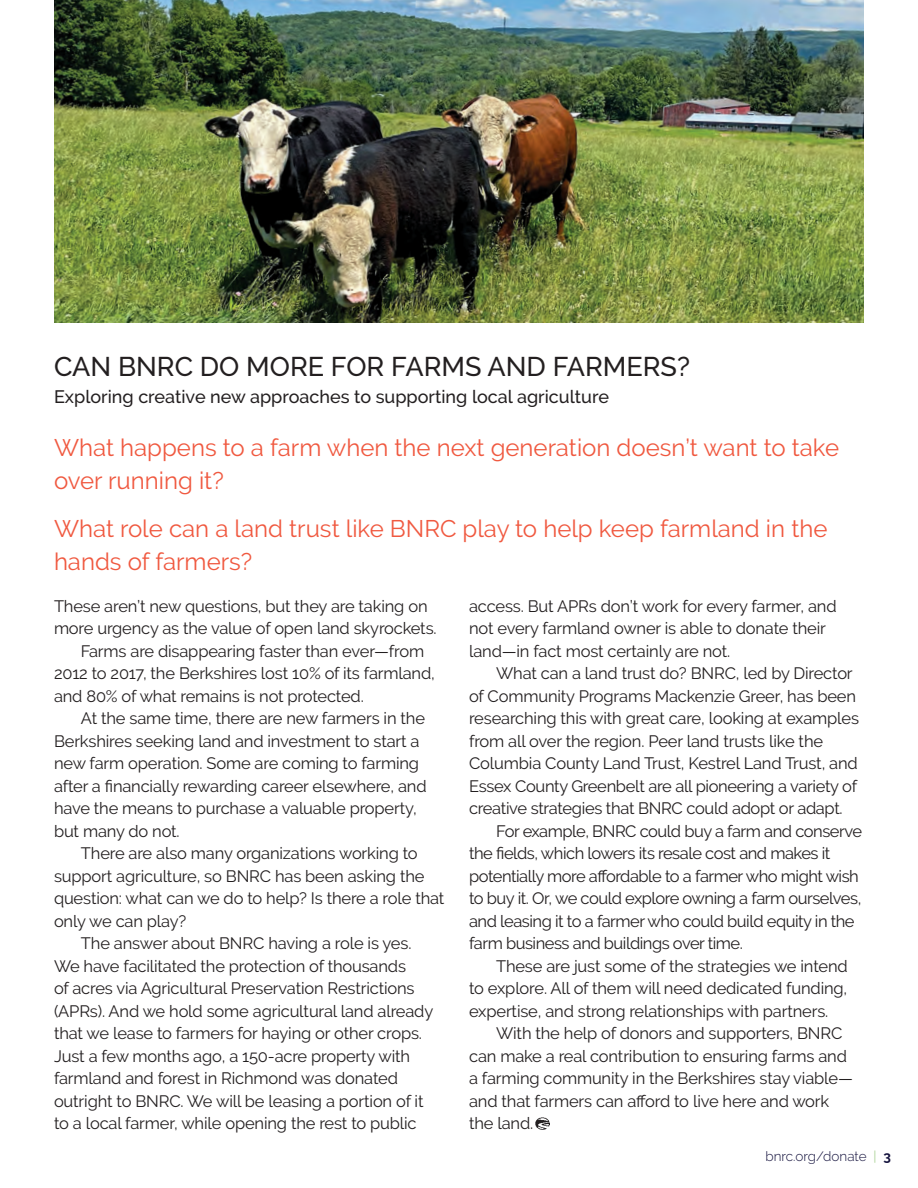
<style>
.page{position:relative;width:918px;height:1188px;background:#fff}
.page>*{position:absolute;margin:0;border:0;box-sizing:border-box;transform-origin:0 0}
.Headline{font:500 27px "Raleway";color:#231f20}
.Intro{font:24px/33px "Raleway";color:#f05940}
.subhead{font:500 18px "Raleway";color:#231f20}
.Text{font:16.5px/22.5px "Raleway";letter-spacing:-.01em;color:#231f20}
.Text-2{font:16.5px/22.5px "Raleway";letter-spacing:-.03em;color:#231f20}
.t1{font:300 13.5px "Raleway";color:#14123d}
.s1{color:#94c67a}
.s2{font-weight:700}
</style>
<div class="page">
<svg style="left:536px;top:1117px;width:13px;height:13px"></svg>
<img style="left:54px;top:0;width:810px;height:323px">
<p class="Headline" style="left:54px;top:351px;width:638px">CAN BNRC DO MORE FOR FARMS AND FARMERS?</p>
<p class="subhead" style="left:54px;top:387px;width:557px">Exploring creative new approaches to supporting local agriculture</p>
<p class="Intro" style="left:54px;top:431px;width:787px">What happens to a farm when the next generation doesn’t want to take over running it?</p>
<p class="Intro" style="left:54px;top:512px;width:775px">What role can a land trust like BNRC play to help keep farmland in the hands of farmers?</p>
<p class="Text" style="left:54px;top:595px;width:384px">These aren’t new questions, but they are taking on more urgency as the value of open land skyrockets.</p>
<p class="Text" style="left:54px;top:640px;width:382px;text-indent:27px">Farms are disappearing faster than ever—from<br>2012 to 2017, the Berkshires lost 10% of its farmland, and 80% of what remains is not protected.</p>
<p class="Text" style="left:54px;top:707px;width:374px;text-indent:27px">At the same time, there are new farmers in the Berkshires seeking land and investment to start a new farm operation. Some are coming to farming after a financially rewarding career elsewhere, and have the means to purchase a valuable property, but many do not.</p>
<p class="Text" style="left:54px;top:842px;width:392px;text-indent:27px">There are also many organizations working to support agriculture, so BNRC has been asking the question: what can we do to help? Is there a role that only we can play?</p>
<p class="Text" style="left:54px;top:932px;width:381px;text-indent:27px">The answer about BNRC having a role is yes.<br>We have facilitated the protection of thousands<br>of acres via Agricultural Preservation Restrictions (APRs). And we hold some agricultural land already that we lease to farmers for haying or other crops.<br>Just a few months ago, a 150-acre property with farmland and forest in Richmond was donated outright to BNRC. We will be leasing a portion of it to a local farmer, while opening the rest to public</p>
<p class="Text" style="left:469px;top:595px;width:369px">access. But APRs don’t work for every farmer, and not every farmland owner is able to donate their land—in fact most certainly are not.</p>
<p class="Text" style="left:469px;top:662px;width:391px;text-indent:27px">What can a land trust do? BNRC, led by Director of Community Programs Mackenzie Greer, has been researching this with great care, looking at examples from all over the region. Peer land trusts like the Columbia County Land Trust, Kestrel Land Trust, and Essex County Greenbelt are all pioneering a variety of creative strategies that BNRC could adopt or adapt.</p>
<p class="Text-2" style="left:469px;top:820px;width:394px;text-indent:27px">For example, BNRC could buy a farm and conserve the fields, which lowers its resale cost and makes it potentially more affordable to a farmer who might wish to buy it. Or, we could explore owning a farm ourselves, and leasing it to a farmer who could build equity in the farm business and buildings over time.</p>
<p class="Text" style="left:469px;top:955px;width:380px;text-align:justify;text-indent:27px">These are just some of the strategies we intend to explore. All of them will need dedicated funding, expertise, and strong relationships with partners.</p>
<p class="Text" style="left:469px;top:1022px;width:385px;text-indent:27px">With the help of donors and supporters, BNRC can make a real contribution to ensuring farms and a farming community in the Berkshires stay viable— and that farmers can afford to live here and work the land.</p>
<p class="t1" style="left:765px;top:1148px;width:127px">bnrc.org/donate <span class="s1">|</span> <span class="s2">3</span></p>
</div>
